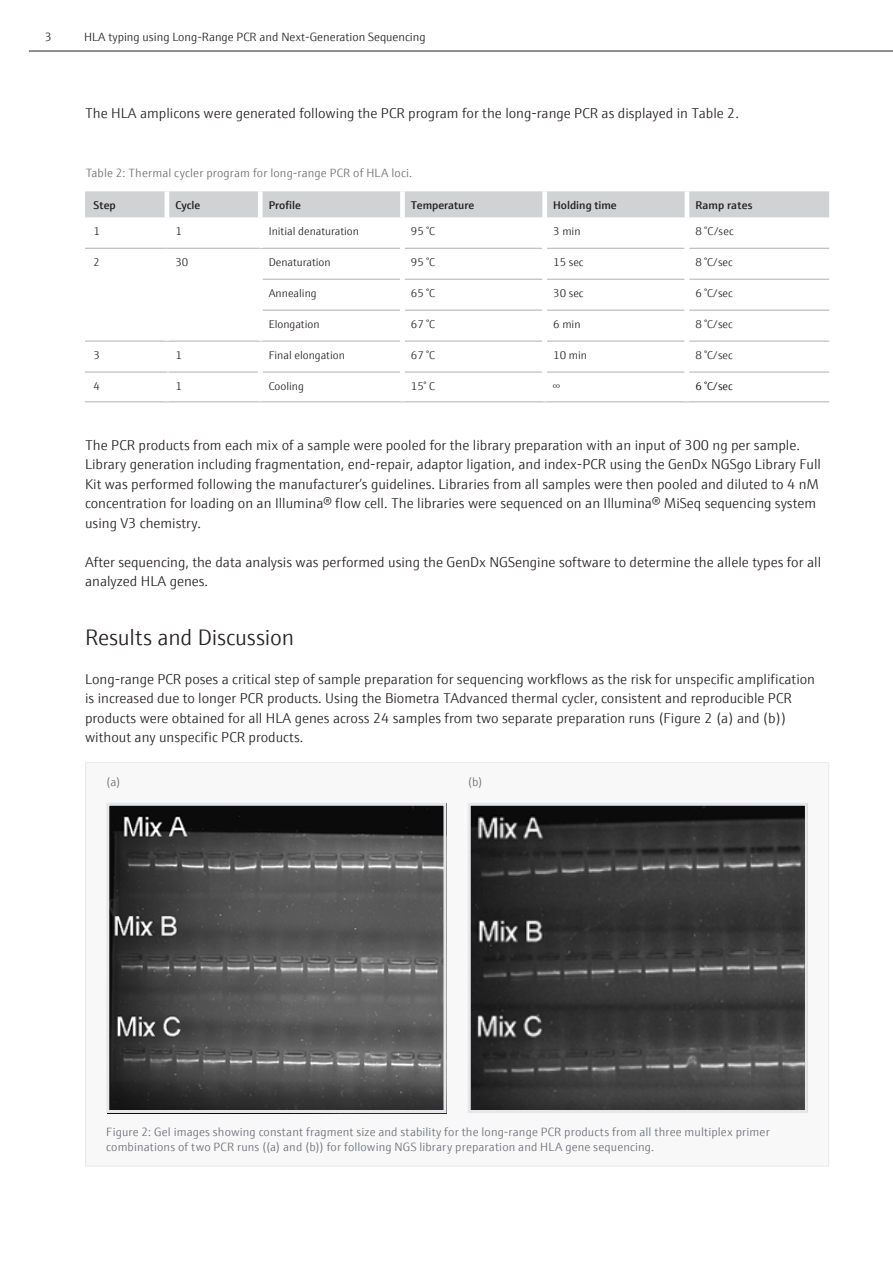
<style>
.page{position:relative;width:893px;height:1263px;background:#fff}
.page>*{position:absolute;margin:0;border:0;box-sizing:border-box;transform-origin:0 0}
.H2_15pt_schwarz{font:300 22.5px "E+H Sans";letter-spacing:-.01em;color:#231f20}
.Fließtext{font:300 14.25px/19.5px "E+H Sans";color:#231f20}
.Legende_8_pt_grau{font:300 12px/15px "E+H Sans";letter-spacing:.01em;color:#6c6d70}
.t1{font:300 12px "E+H Sans";color:#231f20}
.Tabelle_Fliesstext_7_5pt_schwarz{font:300 11.25px "E+H Sans";color:#231f20}
.Tabelle_Subheadline_7_5pt_Demi_schwarz{font:600 11.25px "E+H Sans";color:#231f20}
.Tabelle_Subheadline_7_5pt_Demi_schwarz-2{font:600 11.25px "E+H Sans";letter-spacing:.02em;color:#231f20}
.Tabelle_Fliesstext_7_5pt_schwarz-2{font:300 11.25px "E+H Sans";color:#000001}
</style>
<div class="page">
<hr style="left:29px;top:51px;width:864px;height:1px;background:#231f20">
<div style="left:85px;top:191px;width:744px;height:26px;background:#d1d2d4"></div>
<hr style="left:260px;top:248px;width:140px;height:1px;background:#bcbdc0">
<hr style="left:405px;top:248px;width:137px;height:1px;background:#bcbdc0">
<hr style="left:547px;top:248px;width:138px;height:1px;background:#bcbdc0">
<hr style="left:689px;top:248px;width:140px;height:1px;background:#bcbdc0">
<hr style="left:263px;top:279px;width:137px;height:1px;background:#bcbdc0">
<hr style="left:405px;top:279px;width:137px;height:1px;background:#bcbdc0">
<hr style="left:547px;top:279px;width:138px;height:1px;background:#bcbdc0">
<hr style="left:689px;top:279px;width:140px;height:1px;background:#bcbdc0">
<hr style="left:263px;top:310px;width:137px;height:1px;background:#bcbdc0">
<hr style="left:405px;top:310px;width:137px;height:1px;background:#bcbdc0">
<hr style="left:547px;top:310px;width:138px;height:1px;background:#bcbdc0">
<hr style="left:689px;top:310px;width:140px;height:1px;background:#bcbdc0">
<hr style="left:260px;top:340px;width:140px;height:2px;background:#bcbdc0">
<hr style="left:405px;top:340px;width:137px;height:2px;background:#bcbdc0">
<hr style="left:547px;top:340px;width:138px;height:2px;background:#bcbdc0">
<hr style="left:689px;top:340px;width:140px;height:2px;background:#bcbdc0">
<hr style="left:167px;top:371px;width:91px;height:2px;background:#bcbdc0">
<hr style="left:263px;top:371px;width:137px;height:2px;background:#bcbdc0">
<hr style="left:405px;top:371px;width:137px;height:2px;background:#bcbdc0">
<hr style="left:547px;top:371px;width:138px;height:2px;background:#bcbdc0">
<hr style="left:689px;top:371px;width:140px;height:2px;background:#bcbdc0">
<hr style="left:85px;top:401px;width:82px;height:1px;background:#bcbdc0">
<hr style="left:167px;top:401px;width:93px;height:1px;background:#bcbdc0">
<hr style="left:260px;top:401px;width:142px;height:1px;background:#bcbdc0">
<hr style="left:402px;top:401px;width:143px;height:1px;background:#bcbdc0">
<hr style="left:545px;top:401px;width:142px;height:1px;background:#bcbdc0">
<hr style="left:687px;top:401px;width:142px;height:1px;background:#bcbdc0">
<hr style="left:165px;top:191px;width:4px;height:26px;background:#fff">
<div style="left:258px;top:191px;width:5px;height:26px;background:#fff"></div>
<div style="left:400px;top:191px;width:5px;height:26px;background:#fff"></div>
<div style="left:542px;top:191px;width:5px;height:26px;background:#fff"></div>
<hr style="left:685px;top:191px;width:4px;height:26px;background:#fff">
<hr style="left:85px;top:371px;width:82px;height:2px;background:#bcbdc0">
<hr style="left:85px;top:248px;width:82px;height:1px;background:#bcbdc0">
<hr style="left:85px;top:340px;width:82px;height:2px;background:#bcbdc0">
<hr style="left:167px;top:248px;width:93px;height:1px;background:#bcbdc0">
<hr style="left:167px;top:340px;width:93px;height:2px;background:#bcbdc0">
<div style="left:85px;top:762px;width:744px;height:405px;background:#f8f8f9;border:1px solid #ebebed"></div>
<img style="left:110px;top:807px;width:332px;height:302px">
<div style="left:106px;top:803px;width:340px;height:310px;border:3px solid #e6e7e9"></div>
<img style="left:472px;top:807px;width:332px;height:302px">
<div style="left:468px;top:803px;width:340px;height:310px;border:3px solid #e6e7e9"></div>
<p class="t1" style="left:45px;top:29px;width:8px">3</p>
<p class="t1" style="left:84px;top:29px;width:343px">HLA typing using Long-Range PCR and Next-Generation Sequencing</p>
<p class="Fließtext" style="left:85px;top:103px;width:655px">The HLA amplicons were generated following the PCR program for the long-range PCR as displayed in Table 2.</p>
<p class="Legende_8_pt_grau" style="left:86px;top:164px;width:328px">Table 2: Thermal cycler program for long-range PCR of HLA loci.</p>
<p class="Tabelle_Subheadline_7_5pt_Demi_schwarz" style="left:94px;top:196px;width:24px">Step</p>
<p class="Tabelle_Subheadline_7_5pt_Demi_schwarz" style="left:175px;top:196px;width:26px">Cycle</p>
<p class="Tabelle_Subheadline_7_5pt_Demi_schwarz" style="left:269px;top:196px;width:34px">Profile</p>
<p class="Tabelle_Subheadline_7_5pt_Demi_schwarz" style="left:411px;top:196px;width:65px">Temperature</p>
<p class="Tabelle_Subheadline_7_5pt_Demi_schwarz" style="left:553px;top:196px;width:65px">Holding time</p>
<p class="Tabelle_Subheadline_7_5pt_Demi_schwarz-2" style="left:695px;top:196px;width:58px">Ramp rates</p>
<p class="Tabelle_Fliesstext_7_5pt_schwarz" style="left:94px;top:223px;width:8px">1</p>
<p class="Tabelle_Fliesstext_7_5pt_schwarz" style="left:175px;top:223px;width:8px">1</p>
<p class="Tabelle_Fliesstext_7_5pt_schwarz" style="left:269px;top:223px;width:92px">Initial denaturation</p>
<p class="Tabelle_Fliesstext_7_5pt_schwarz" style="left:411px;top:223px;width:25px">95 °C</p>
<p class="Tabelle_Fliesstext_7_5pt_schwarz" style="left:553px;top:223px;width:29px">3 min</p>
<p class="Tabelle_Fliesstext_7_5pt_schwarz" style="left:695px;top:223px;width:40px">8 °C/sec</p>
<p class="Tabelle_Fliesstext_7_5pt_schwarz" style="left:94px;top:254px;width:8px">2</p>
<p class="Tabelle_Fliesstext_7_5pt_schwarz" style="left:175px;top:254px;width:14px">30</p>
<p class="Tabelle_Fliesstext_7_5pt_schwarz" style="left:269px;top:254px;width:63px">Denaturation</p>
<p class="Tabelle_Fliesstext_7_5pt_schwarz" style="left:411px;top:254px;width:25px">95 °C</p>
<p class="Tabelle_Fliesstext_7_5pt_schwarz" style="left:553px;top:254px;width:32px">15 sec</p>
<p class="Tabelle_Fliesstext_7_5pt_schwarz" style="left:695px;top:254px;width:39px">8 °C/sec</p>
<p class="Tabelle_Fliesstext_7_5pt_schwarz" style="left:269px;top:285px;width:49px">Annealing</p>
<p class="Tabelle_Fliesstext_7_5pt_schwarz" style="left:411px;top:285px;width:25px">65 °C</p>
<p class="Tabelle_Fliesstext_7_5pt_schwarz" style="left:553px;top:285px;width:32px">30 sec</p>
<p class="Tabelle_Fliesstext_7_5pt_schwarz" style="left:695px;top:285px;width:39px">6 °C/sec</p>
<p class="Tabelle_Fliesstext_7_5pt_schwarz" style="left:269px;top:316px;width:52px">Elongation</p>
<p class="Tabelle_Fliesstext_7_5pt_schwarz" style="left:411px;top:316px;width:25px">67 °C</p>
<p class="Tabelle_Fliesstext_7_5pt_schwarz" style="left:553px;top:316px;width:29px">6 min</p>
<p class="Tabelle_Fliesstext_7_5pt_schwarz" style="left:695px;top:316px;width:39px">8 °C/sec</p>
<p class="Tabelle_Fliesstext_7_5pt_schwarz" style="left:94px;top:346px;width:8px">3</p>
<p class="Tabelle_Fliesstext_7_5pt_schwarz" style="left:175px;top:346px;width:8px">1</p>
<p class="Tabelle_Fliesstext_7_5pt_schwarz" style="left:269px;top:346px;width:78px">Final elongation</p>
<p class="Tabelle_Fliesstext_7_5pt_schwarz" style="left:411px;top:346px;width:25px">67 °C</p>
<p class="Tabelle_Fliesstext_7_5pt_schwarz" style="left:553px;top:346px;width:35px">10 min</p>
<p class="Tabelle_Fliesstext_7_5pt_schwarz" style="left:695px;top:346px;width:39px">8 °C/sec</p>
<p class="Tabelle_Fliesstext_7_5pt_schwarz" style="left:94px;top:377px;width:8px">4</p>
<p class="Tabelle_Fliesstext_7_5pt_schwarz" style="left:175px;top:377px;width:8px">1</p>
<p class="Tabelle_Fliesstext_7_5pt_schwarz" style="left:269px;top:377px;width:37px">Cooling</p>
<p class="Tabelle_Fliesstext_7_5pt_schwarz" style="left:411px;top:377px;width:25px">15° C</p>
<p class="Tabelle_Fliesstext_7_5pt_schwarz" style="left:553px;top:377px;width:8px">∞</p>
<p class="Tabelle_Fliesstext_7_5pt_schwarz-2" style="left:695px;top:377px;width:39px">6 °C/sec</p>
<p class="Fließtext" style="left:85px;top:434px;width:738px">The PCR products from each mix of a sample were pooled for the library preparation with an input of 300 ng per sample.<br>Library generation including fragmentation, end-repair, adaptor ligation, and index-PCR using the GenDx NGSgo Library Full Kit was performed following the manufacturer’s guidelines. Libraries from all samples were then pooled and diluted to 4 nM concentration for loading on an Illumina® flow cell. The libraries were sequenced on an Illumina® MiSeq sequencing system using V3 chemistry.</p>
<p class="Fließtext" style="left:85px;top:551px;width:738px">After sequencing, the data analysis was performed using the GenDx NGSengine software to determine the allele types for all analyzed HLA genes.</p>
<p class="H2_15pt_schwarz" style="left:85px;top:621px;width:211px">Results and Discussion</p>
<p class="Fließtext" style="left:85px;top:668px;width:732px">Long-range PCR poses a critical step of sample preparation for sequencing workflows as the risk for unspecific amplification is increased due to longer PCR products. Using the Biometra TAdvanced thermal cycler, consistent and reproducible PCR products were obtained for all HLA genes across 24 samples from two separate preparation runs (Figure 2 (a) and (b)) without any unspecific PCR products.</p>
<p class="Legende_8_pt_grau" style="left:106px;top:773px;width:16px">(a)</p>
<p class="Legende_8_pt_grau" style="left:468px;top:773px;width:16px">(b)</p>
<p class="Legende_8_pt_grau" style="left:106px;top:1123px;width:665px">Figure 2: Gel images showing constant fragment size and stability for the long-range PCR products from all three multiplex primer combinations of two PCR runs ((a) and (b)) for following NGS library preparation and HLA gene sequencing.</p>
</div>
